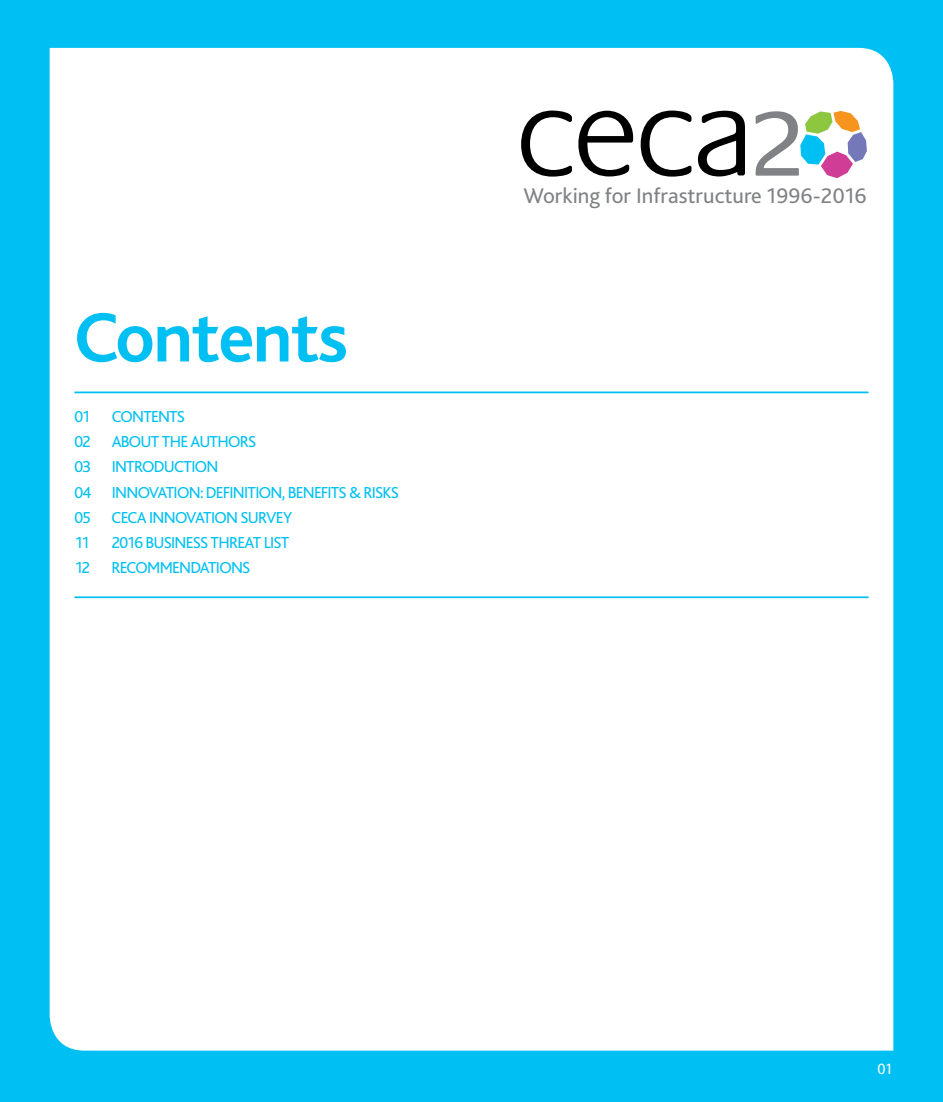
<style>
.page{position:relative;width:943px;height:1102px;background:#fff}
.page>*{position:absolute;margin:0;border:0;box-sizing:border-box;transform-origin:0 0}
.t1{font:95.2px "Praxis LT";color:#808285}
.t2{font:700 73.15px "Bliss";letter-spacing:-.02em;color:#00c0f3}
.t3{font:22.22px "Bliss 2";color:#808285}
.t4{font:16.62px/25px "Bliss";letter-spacing:-.045em;color:#00c0f3}
.t5{font:15.75px "Myriad Pro";color:#fff}
</style>
<div class="page">
<div style="left:0;top:0;width:943px;height:1101px;background:#00c0f3"></div>
<div style="left:50px;top:48px;width:843px;height:1002px;background:#fff"></div>
<hr style="left:74px;top:596px;width:794px;height:2px;background:#00c0f3">
<hr style="left:74px;top:391px;width:794px;height:2px;background:#00c0f3">
<svg style="left:521px;top:110px;width:51px;height:66px;background:#b4b4b4"></svg>
<svg style="left:578px;top:111px;width:55px;height:65px;background:#9d9d9d"></svg>
<svg style="left:640px;top:110px;width:51px;height:66px;background:#b4b4b4"></svg>
<svg style="left:698px;top:111px;width:47px;height:65px;background:#8c8c8c"></svg>
<svg style="left:800px;top:111px;width:66px;height:67px;background:#bfc3c3"></svg>
<h2 class="t2" style="left:74px;top:300px;width:275px">Contents</h2>
<p class="t4" style="left:74px;top:404px;width:18px">01</p>
<p class="t4" style="left:74px;top:404px;width:112px;text-indent:37px">CONTENTS<br>02 ABOUT</p>
<p class="t4" style="left:162px;top:429px;width:77px">THE AUTHORS</p>
<p class="t4" style="left:74px;top:455px;width:53px">03 INTRODUCTION<br>04 INNO</p>
<p class="t4" style="left:149px;top:480px;width:19px">VATION</p>
<p class="t4" style="left:200px;top:480px;width:38px">: DEFINITION</p>
<p class="t4" style="left:282px;top:480px;width:90px">, BENEFITS &amp; RISKS</p>
<p class="t4" style="left:74px;top:505px;width:28px">05 CECA</p>
<p class="t4" style="left:149px;top:505px;width:11px">INNO</p>
<p class="t4" style="left:186px;top:505px;width:19px">VATION</p>
<p class="t4" style="left:240px;top:505px;width:53px">SURVEY</p>
<p class="t4" style="left:74px;top:530px;width:17px">11</p>
<p class="t4" style="left:112px;top:530px;width:51px">2016 BUSINESS</p>
<p class="t4" style="left:210px;top:530px;width:28px">THREAT</p>
<p class="t4" style="left:264px;top:530px;width:14px">LIST</p>
<p class="t4" style="left:74px;top:555px;width:28px">12 RECO</p>
<p class="t4" style="left:147px;top:555px;width:35px">MMENDATIONS</p>
<h1 class="t1" style="left:749px;top:92px;width:58px">2</h1>
<h3 class="t3" style="left:523px;top:181px;width:345px">Working for Infrastructure 1996-2016</h3>
<p class="t5" style="left:877px;top:1059px;width:17px">01</p>
</div>
